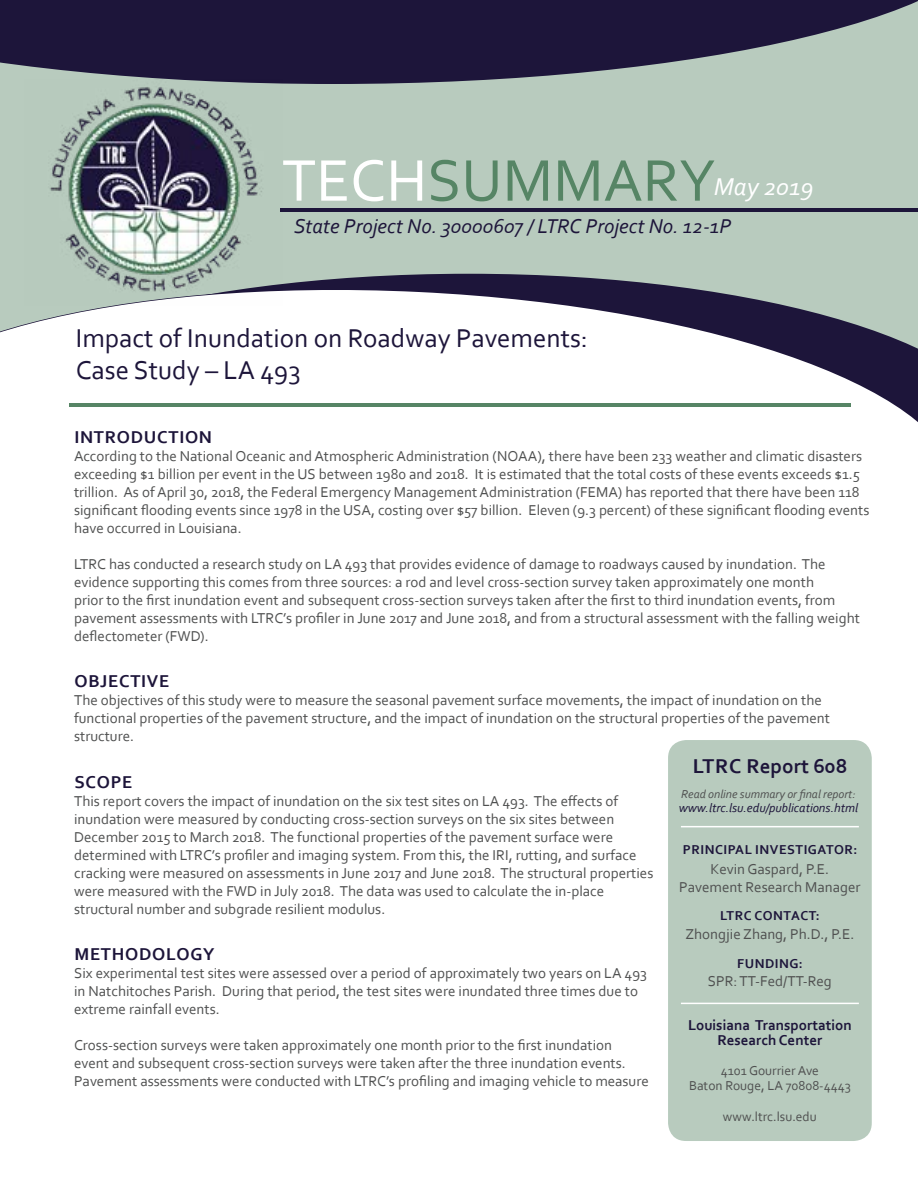
<style>
.page{position:relative;width:918px;height:1188px;background:#fff}
.page>*{position:absolute;margin:0;border:0;box-sizing:border-box;transform-origin:0 0}
.t1{font:61.5px "Corbel";color:#568565}
.t2{font:27px/32.4px "Corbel";color:#1d153a}
.t3{font:italic 25.5px "Corbel";color:#fff}
.t4{font:italic 21px "Corbel";color:#1d153a}
.t5{font:700 21px "Corbel";color:#1d153a}
.t6{font:700 18px "Corbel";letter-spacing:.04em;color:#1d153a}
.t7{font:15px/18px "Corbel";color:#4f5050}
.t8{font:700 15px/15px "Corbel";color:#1d153a;text-align:center}
.t9{font:13.5px "Corbel";color:#4f5050}
.t10{font:700 13.5px "Corbel";letter-spacing:.04em;color:#1d153a}
.t11{font:italic 12.75px "Corbel";color:#1d153a}
.t12{font:italic 12px "Corbel";color:#4f5050}
.s1{color:#fff}
</style>
<div class="page">
<div style="left:0;top:0;width:918px;height:446px;background:#b8cbbe"></div>
<div style="left:668px;top:740px;width:204px;height:401px;background:#b8cbbe;border-radius:18px"></div>
<hr style="left:681px;top:826px;width:178px;height:1px;background:#fff">
<hr style="left:681px;top:1003px;width:178px;height:1px;background:#fff">
<svg style="left:0;top:278px;width:918px;height:168px;fill:#fff"></svg>
<svg style="left:0;top:0;width:918px;height:84px;fill:#1d153a"></svg>
<hr style="left:69px;top:403px;width:781px;height:3px;background:#568565">
<hr style="left:280px;top:208px;width:638px;height:4px;background:#1d153a">
<img style="left:24px;top:80px;width:258px;height:226px">
<p class="t1" style="left:282px;top:142px;width:435px"><span class="s1">TECH</span>SUMMARY</p>
<p class="t3" style="left:714px;top:171px;width:101px">May 2019</p>
<p class="t4" style="left:294px;top:213px;width:439px">State Project No. 30000607 / LTRC Project No. 12-1P</p>
<p class="t2" style="left:76px;top:321px;width:514px">Impact of Inundation on Roadway Pavements:<br>Case Study – LA 493</p>
<p class="t6" style="left:74px;top:426px;width:139px">INTRODUCTION</p>
<p class="t7" style="left:74px;top:447px;width:797px">According to the National Oceanic and Atmospheric Administration (NOAA), there have been 233 weather and climatic disasters exceeding $1 billion per event in the US between 1980 and 2018. It is estimated that the total costs of these events exceeds $1.5 trillion. As of April 30, 2018, the Federal Emergency Management Administration (FEMA) has reported that there have been 118 significant flooding events since 1978 in the USA, costing over $57 billion. Eleven (9.3 percent) of these significant flooding events have occurred in Louisiana.</p>
<p class="t7" style="left:74px;top:555px;width:787px">LTRC has conducted a research study on LA 493 that provides evidence of damage to roadways caused by inundation. The evidence supporting this comes from three sources: a rod and level cross-section survey taken approximately one month<br>prior to the first inundation event and subsequent cross-section surveys taken after the first to third inundation events, from pavement assessments with LTRC’s profiler in June 2017 and June 2018, and from a structural assessment with the falling weight deflectometer (FWD).</p>
<p class="t6" style="left:74px;top:670px;width:96px">OBJECTIVE</p>
<p class="t7" style="left:74px;top:691px;width:757px">The objectives of this study were to measure the seasonal pavement surface movements, the impact of inundation on the functional properties of the pavement structure, and the impact of inundation on the structural properties of the pavement structure.</p>
<p class="t6" style="left:74px;top:771px;width:59px">SCOPE</p>
<p class="t7" style="left:74px;top:792px;width:546px">This report covers the impact of inundation on the six test sites on LA 493. The effects of</p>
<p class="t7" style="left:74px;top:810px;width:542px">inundation were measured by conducting cross-section surveys on the six sites between</p>
<p class="t7" style="left:74px;top:828px;width:581px">December 2015 to March 2018. The functional properties of the pavement surface were determined with LTRC’s profiler and imaging system. From this, the IRI, rutting, and surface cracking were measured on assessments in June 2017 and June 2018. The structural properties were measured with the FWD in July 2018. The data was used to calculate the in-place</p>
<p class="t7" style="left:74px;top:900px;width:313px">structural number and subgrade resilient modulus.</p>
<p class="t6" style="left:74px;top:943px;width:142px">METHODOLOGY</p>
<p class="t7" style="left:74px;top:964px;width:574px">Six experimental test sites were assessed over a period of approximately two years on LA 493</p>
<p class="t7" style="left:74px;top:982px;width:565px">in Natchitoches Parish. During that period, the test sites were inundated three times due to</p>
<p class="t7" style="left:74px;top:1000px;width:147px">extreme rainfall events.</p>
<p class="t7" style="left:74px;top:1036px;width:576px">Cross-section surveys were taken approximately one month prior to the first inundation event and subsequent cross-section surveys were taken after the three inundation events.<br>Pavement assessments were conducted with LTRC’s profiling and imaging vehicle to measure</p>
<p class="t5" style="left:693px;top:753px;width:156px">LTRC Report 608</p>
<p class="t12" style="left:681px;top:787px;width:176px">Read online summary or final report:</p>
<p class="t11" style="left:679px;top:800px;width:181px">www.ltrc.lsu.edu/publications.html</p>
<p class="t10" style="left:683px;top:841px;width:176px">PRINCIPAL INVESTIGATOR:</p>
<p class="t7" style="left:679px;top:860px;width:183px;text-align:center">Kevin Gaspard, P.E.<br>Pavement Research Manager</p>
<p class="t10" style="left:720px;top:907px;width:101px">LTRC CONTACT:</p>
<p class="t7" style="left:686px;top:925px;width:170px">Zhongjie Zhang, Ph.D., P.E.</p>
<p class="t10" style="left:737px;top:955px;width:67px">FUNDING:</p>
<p class="t7" style="left:708px;top:972px;width:126px">SPR: TT-Fed/TT-Reg</p>
<p class="t8" style="left:688px;top:1017px;width:165px">Louisiana Transportation<br>Research Center</p>
<p class="t9" style="left:721px;top:1062px;width:100px">4101 Gourrier Ave</p>
<p class="t9" style="left:689px;top:1077px;width:163px">Baton Rouge, LA 70808-4443</p>
<p class="t9" style="left:723px;top:1108px;width:95px">www.ltrc.lsu.edu</p>
</div>
